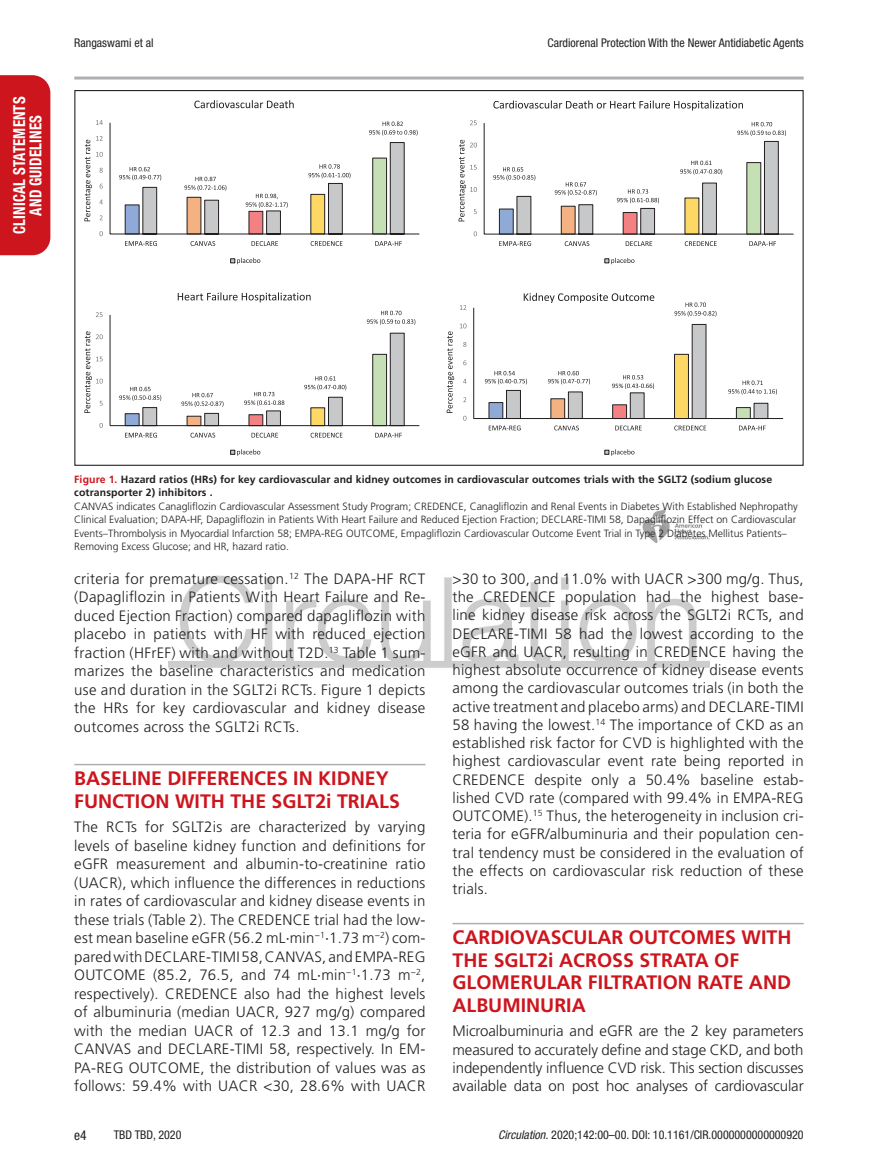
<style>
.page{position:relative;width:878px;height:1175px;background:#fff}
.page>*{position:absolute;margin:0;border:0;box-sizing:border-box;transform-origin:0 0}
.t1{font:700 19.5px/22.8px "Frutiger LT Std";color:#cd151d}
.t2{font:700 condensed 16.5px/16.5px "Helvetica Neue LT Std";letter-spacing:.01em;color:#fff;text-align:center;scale:.9 1}
.t3{font:300 15px/18.5px "Frutiger LT Std";letter-spacing:.015em;color:#231f20;text-align:justify}
.t4{font:condensed 13.5px "Helvetica Neue LT Std";color:#231f20}
.t5{font:condensed 12px "Helvetica Neue LT Std";color:#231f20}
.t6{font:300 10.5px/13.5px "Frutiger LT Std";color:#231f20}
.t7{font:700 10.5px/13.5px "Frutiger LT Std";letter-spacing:.01em;color:#231f20}
.s1{color:#cd151d}
.s2{font-family:"Gandhari Unicode";font-weight:400}
.s3{font-style:italic}
</style>
<div class="page">
<img style="left:169px;top:507px;width:540px;height:161px">
<div style="left:0;top:75px;width:50px;height:180px;background:#cd151d"></div>
<svg style="left:74px;top:76px;width:729px;height:4px;background:#c1c2c5"></svg>
<hr style="left:74px;top:764px;width:351px;height:1px;background:#aeafb3">
<hr style="left:452px;top:922px;width:351px;height:2px;background:#aeafb3">
<svg style="left:74px;top:90px;width:730px;height:376px"></svg>
<p class="t2" style="left:11px;top:234px;width:154px;rotate:-90deg">CLINICAL STATEMENTS<br>AND GUIDELINES</p>
<p class="t5" style="left:74px;top:36px;width:81px">Rangaswami et al</p>
<p class="t5" style="left:547px;top:36px;width:258px">Cardiorenal Protection With the Newer Antidiabetic Agents</p>
<p class="t7" style="left:74px;top:472px;width:699px"><span class="s1">Figure 1.</span> Hazard ratios (HRs) for key cardiovascular and kidney outcomes in cardiovascular outcomes trials with the SGLT2 (sodium glucose cotransporter 2) inhibitors .</p>
<p class="t6" style="left:74px;top:499px;width:725px">CANVAS indicates Canagliflozin Cardiovascular Assessment Study Program; CREDENCE, Canagliflozin and Renal Events in Diabetes With Established Nephropathy Clinical Evaluation; DAPA-HF, Dapagliflozin in Patients With Heart Failure and Reduced Ejection Fraction; DECLARE-TIMI 58, Dapagliflozin Effect on Cardiovascular Events–Thrombolysis in Myocardial Infarction 58; EMPA-REG OUTCOME, Empagliflozin Cardiovascular Outcome Event Trial in Type 2 Diabetes Mellitus Patients– Removing Excess Glucose; and HR, hazard ratio.</p>
<p class="t3" style="left:74px;top:570px;width:353px">criteria for premature cessation.<sup>12</sup> The DAPA-HF RCT (Dapagliflozin in Patients With Heart Failure and Re&shy;duced Ejection Fraction) compared dapagliflozin with placebo in patients with HF with reduced ejection fraction (HFrEF) with and without T2D.<sup>13</sup> Table 1 sum&shy;marizes the baseline characteristics and medication use and duration in the SGLT2i RCTs. Figure 1 depicts the HRs for key cardiovascular and kidney disease outcomes across the SGLT2i RCTs.</p>
<h1 class="t1" style="left:74px;top:766px;width:327px">BASELINE DIFFERENCES IN KIDNEY<br>FUNCTION WITH THE SGLT2i TRIALS</h1>
<p class="t3" style="left:74px;top:818px;width:353px">The RCTs for SGLT2is are characterized by varying levels of baseline kidney function and definitions for eGFR measurement and albumin-to-creatinine ratio (UACR), which influence the differences in reductions in rates of cardiovascular and kidney disease events in these trials (Table 2). The CREDENCE trial had the low&shy;est mean baseline eGFR (56.2 mL<span class="s2">·</span>min<sup>−1</sup><span class="s2">·</span>1.73 m<sup>−2</sup>) com&shy;pared with DECLARE-TIMI 58, CANVAS, and EMPA-REG OUTCOME (85.2, 76.5, and 74 mL<span class="s2">·</span>min<sup>−1</sup><span class="s2">·</span>1.73 m<sup>−2</sup>, respectively). CREDENCE also had the highest levels of albuminuria (median UACR, 927 mg/g) compared with the median UACR of 12.3 and 13.1 mg/g for CANVAS and DECLARE-TIMI 58, respectively. In EM-PA-REG OUTCOME, the distribution of values was as follows: 59.4% with UACR &lt;30, 28.6% with UACR</p>
<p class="t3" style="left:452px;top:570px;width:353px">&gt;30 to 300, and 11.0% with UACR &gt;300 mg/g. Thus, the CREDENCE population had the highest base&shy;line kidney disease risk across the SGLT2i RCTs, and DECLARE-TIMI 58 had the lowest according to the eGFR and UACR, resulting in CREDENCE having the highest absolute occurrence of kidney disease events among the cardiovascular outcomes trials (in both the active treatment and placebo arms) and DECLARE-TIMI 58 having the lowest.<sup>14</sup> The importance of CKD as an established risk factor for CVD is highlighted with the highest cardiovascular event rate being reported in CREDENCE despite only a 50.4% baseline estab&shy;lished CVD rate (compared with 99.4% in EMPA-REG OUTCOME).<sup>15</sup> Thus, the heterogeneity in inclusion cri&shy;teria for eGFR/albuminuria and their population cen&shy;tral tendency must be considered in the evaluation of the effects on cardiovascular risk reduction of these trials.</p>
<h1 class="t1" style="left:452px;top:925px;width:340px">CARDIOVASCULAR OUTCOMES WITH<br>THE SGLT2i ACROSS STRATA OF<br>GLOMERULAR FILTRATION RATE AND<br>ALBUMINURIA</h1>
<p class="t3" style="left:452px;top:1022px;width:353px">Microalbuminuria and eGFR are the 2 key parameters measured to accurately define and stage CKD, and both independently influence CVD risk. This section discusses available data on post hoc analyses of cardiovascular</p>
<p class="t4" style="left:74px;top:1127px;width:14px">e4</p>
<p class="t5" style="left:114px;top:1127px;width:69px">TBD TBD, 2020</p>
<p class="t5" style="left:498px;top:1127px;width:307px"><span class="s3">Circulation.</span> 2020;142:00–00. DOI: 10.1161/CIR.0000000000000920</p>
</div>
